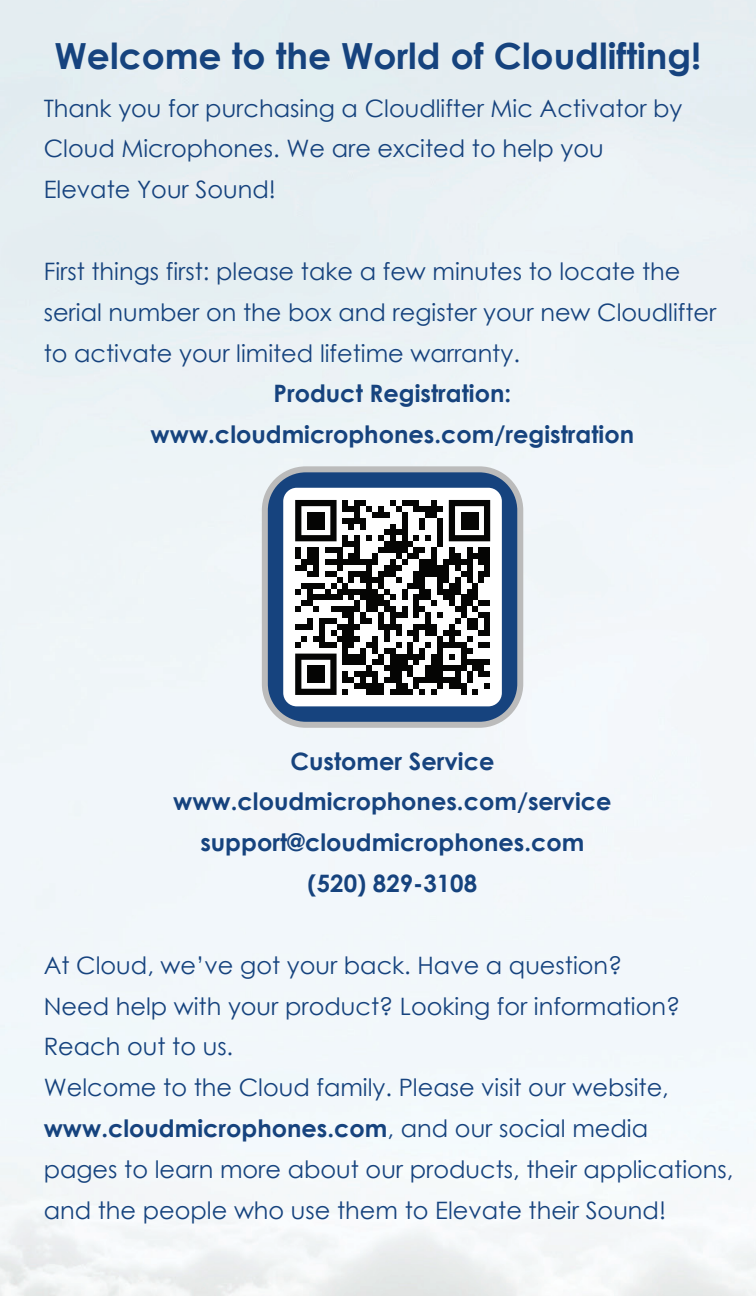
<style>
.page{position:relative;width:756px;height:1296px;background:#fff}
.page>*{position:absolute;margin:0;border:0;box-sizing:border-box;transform-origin:0 0}
.t1{font:700 36px "Century Gothic";color:#16437e}
.t2{font:24px/40.8px "Century Gothic";color:#16437e}
.t3{font:700 24px/40.8px "Century Gothic";color:#16437e;text-align:center}
.s1{font-weight:700}
</style>
<div class="page">
<div style="left:265px;top:469px;width:255px;height:256px;background:#16437e;border-radius:41px"></div>
<div style="left:262px;top:466px;width:261px;height:262px;border:6px solid #bbb;border-radius:41px"></div>
<div style="left:283px;top:488px;width:219px;height:218px;background:#fff;border-radius:14px"></div>
<svg style="left:295px;top:500px;width:195px;height:195px"></svg>
<div style="left:307px;top:512px;width:18px;height:17px;background:#050504"></div>
<div style="left:460px;top:512px;width:18px;height:17px;background:#050504"></div>
<div style="left:307px;top:665px;width:18px;height:18px;background:#050504"></div>
<h1 class="t1" style="left:55px;top:29px;width:648px">Welcome to the World of Cloudlifting!</h1>
<p class="t2" style="left:44px;top:87px;width:640px">Thank you for purchasing a Cloudlifter Mic Activator by<br>Cloud Microphones. We are excited to help you<br>Elevate Your Sound!</p>
<p class="t2" style="left:44px;top:250px;width:674px">First things first: please take a few minutes to locate the serial number on the box and register your new Cloudlifter to activate your limited lifetime warranty.</p>
<p class="t3" style="left:151px;top:372px;width:485px">Product Registration: www.cloudmicrophones.com/registration</p>
<p class="t3" style="left:173px;top:739px;width:440px">Customer Service www.cloudmicrophones.com/service support@cloudmicrophones.com (520) 829-3108</p>
<p class="t2" style="left:44px;top:944px;width:691px">At Cloud, we’ve got your back. Have a question?<br>Need help with your product? Looking for information?<br>Reach out to us.<br>Welcome to the Cloud family. Please visit our website, <span class="s1">www.cloudmicrophones.com</span>, and our social media<br>pages to learn more about our products, their applications, and the people who use them to Elevate their Sound!</p>
</div>
